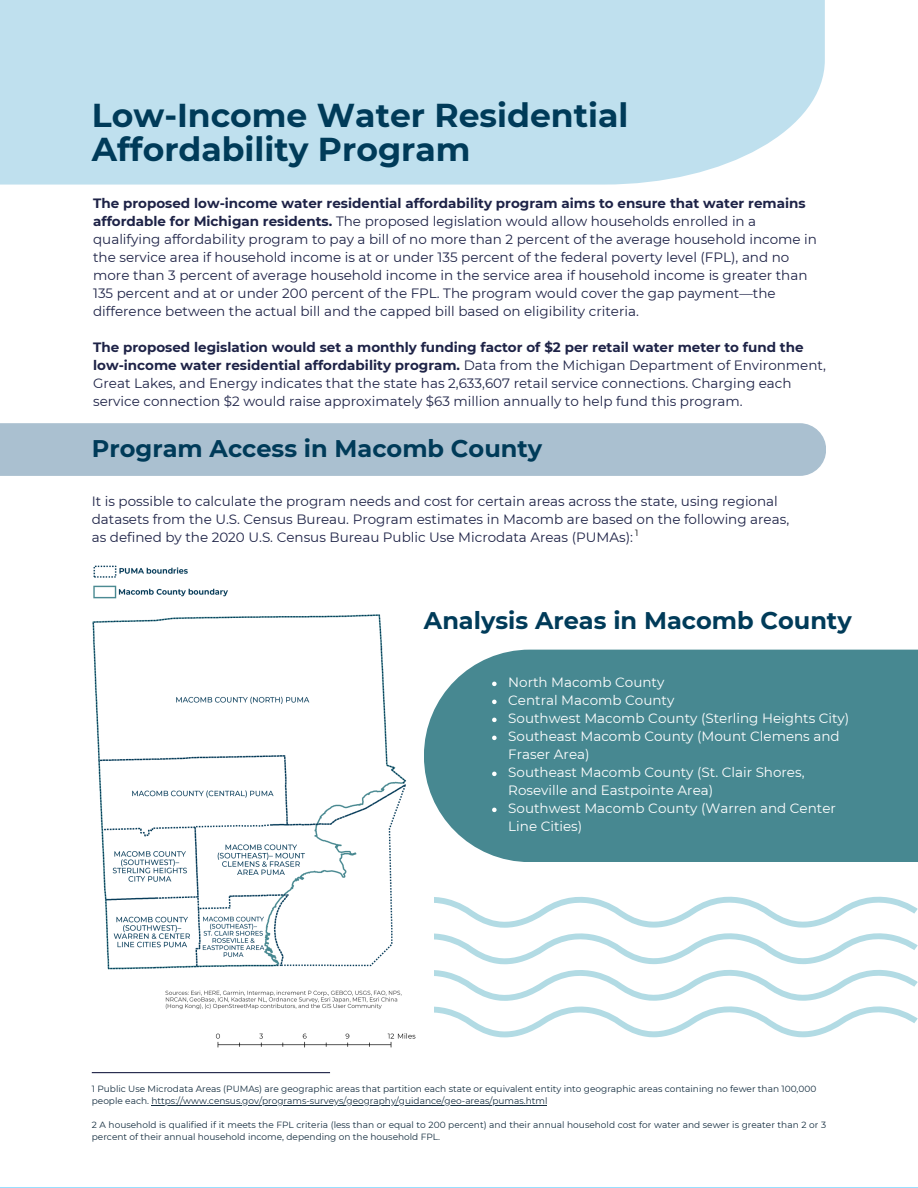
<style>
.page{position:relative;width:918px;height:1188px;background:#fff}
.page>*{position:absolute;margin:0;border:0;box-sizing:border-box;transform-origin:0 0}
.t1{font:700 33px/33.8px "Montserrat";color:#003b59}
.t2{font:700 24px "Montserrat";color:#003b59}
.t3{font:13.5px/18px "Montserrat";color:#1e2347}
.t4{font:13.5px/18px "Montserrat";color:#fff}
.t5{font:9px/12px "Montserrat";color:#142d3f}
.t6{font:9px "Montserrat";color:#000}
.s1{font-weight:700}
</style>
<div class="page">
<hr style="left:0;top:1187px;width:918px;height:1px;background:#98dfff">
<svg style="left:434px;top:896px;width:484px;height:142px"></svg>
<div style="left:0;top:0;width:825px;height:185px;background:#bfe0ee"></div>
<div style="left:0;top:423px;width:826px;height:53px;background:#aac0d0"></div>
<hr style="left:92px;top:1072px;width:238px;height:1px;background:#1e2347">
<img style="left:92px;top:565px;width:324px;height:483px">
<div style="left:424px;top:650px;width:494px;height:212px;background:#478891"></div>
<svg style="left:492px;top:682px;width:5px;height:4px"></svg>
<svg style="left:492px;top:700px;width:5px;height:4px"></svg>
<svg style="left:492px;top:718px;width:5px;height:4px"></svg>
<svg style="left:492px;top:736px;width:5px;height:4px"></svg>
<svg style="left:492px;top:772px;width:5px;height:4px"></svg>
<svg style="left:492px;top:808px;width:5px;height:4px"></svg>
<hr style="left:151px;top:1105px;width:396px;height:1px;background:#142d3f">
<p class="t1" style="left:92px;top:98px;width:538px">Low-Income Water Residential<br>Affordability Program</p>
<h2 class="t3" style="left:93px;top:194px;width:725px"><span class="s1">The proposed low-income water residential affordability program aims to ensure that water remains affordable for Michigan residents.</span> The proposed legislation would allow households enrolled in a qualifying affordability program to pay a bill of no more than 2 percent of the average household income in the service area if household income is at or under 135 percent of the federal poverty level (FPL), and no more than 3 percent of average household income in the service area if household income is greater than 135 percent and at or under 200 percent of the FPL. The program would cover the gap payment—the difference between the actual bill and the capped bill based on eligibility criteria.</h2>
<p class="t3" style="left:93px;top:338px;width:734px"><span class="s1">The proposed legislation would set a monthly funding factor of $2 per retail water meter to fund the low-income water residential affordability program.</span> Data from the Michigan Department of Environment, Great Lakes, and Energy indicates that the state has 2,633,607 retail service connections. Charging each service connection $2 would raise approximately $63 million annually to help fund this program.</p>
<p class="t2" style="left:92px;top:434px;width:452px">Program Access in Macomb County</p>
<p class="t3" style="left:92px;top:492px;width:699px">It is possible to calculate the program needs and cost for certain areas across the state, using regional datasets from the U.S. Census Bureau. Program estimates in Macomb are based on the following areas, as defined by the 2020 U.S. Census Bureau Public Use Microdata Areas (PUMAs):</p>
<p class="t6" style="left:635px;top:528px;width:5px">1</p>
<h3 class="t2" style="left:424px;top:606px;width:429px">Analysis Areas in Macomb County</h3>
<h3 class="t4" style="left:508px;top:673px;width:158px">North Macomb County</h3>
<h2 class="t4" style="left:508px;top:691px;width:168px">Central Macomb County</h2>
<h3 class="t4" style="left:508px;top:709px;width:343px">Southwest Macomb County (Sterling Heights City)</h3>
<p class="t4" style="left:508px;top:727px;width:333px">Southeast Macomb County (Mount Clemens and<br>Fraser Area)</p>
<p class="t4" style="left:508px;top:763px;width:298px">Southeast Macomb County (St. Clair Shores,<br>Roseville and Eastpointe Area)</p>
<p class="t4" style="left:508px;top:799px;width:329px">Southwest Macomb County (Warren and Center<br>Line Cities)</p>
<p class="t5" style="left:92px;top:1083px;width:726px">1 Public Use Microdata Areas (PUMAs) are geographic areas that partition each state or equivalent entity into geographic areas containing no fewer than 100,000 people each. https://www.census.gov/programs-surveys/geography/guidance/geo-areas/pumas.html</p>
<p class="t5" style="left:92px;top:1119px;width:736px">2 A household is qualified if it meets the FPL criteria (less than or equal to 200 percent) and their annual household cost for water and sewer is greater than 2 or 3 percent of their annual household income, depending on the household FPL.</p>
</div>
